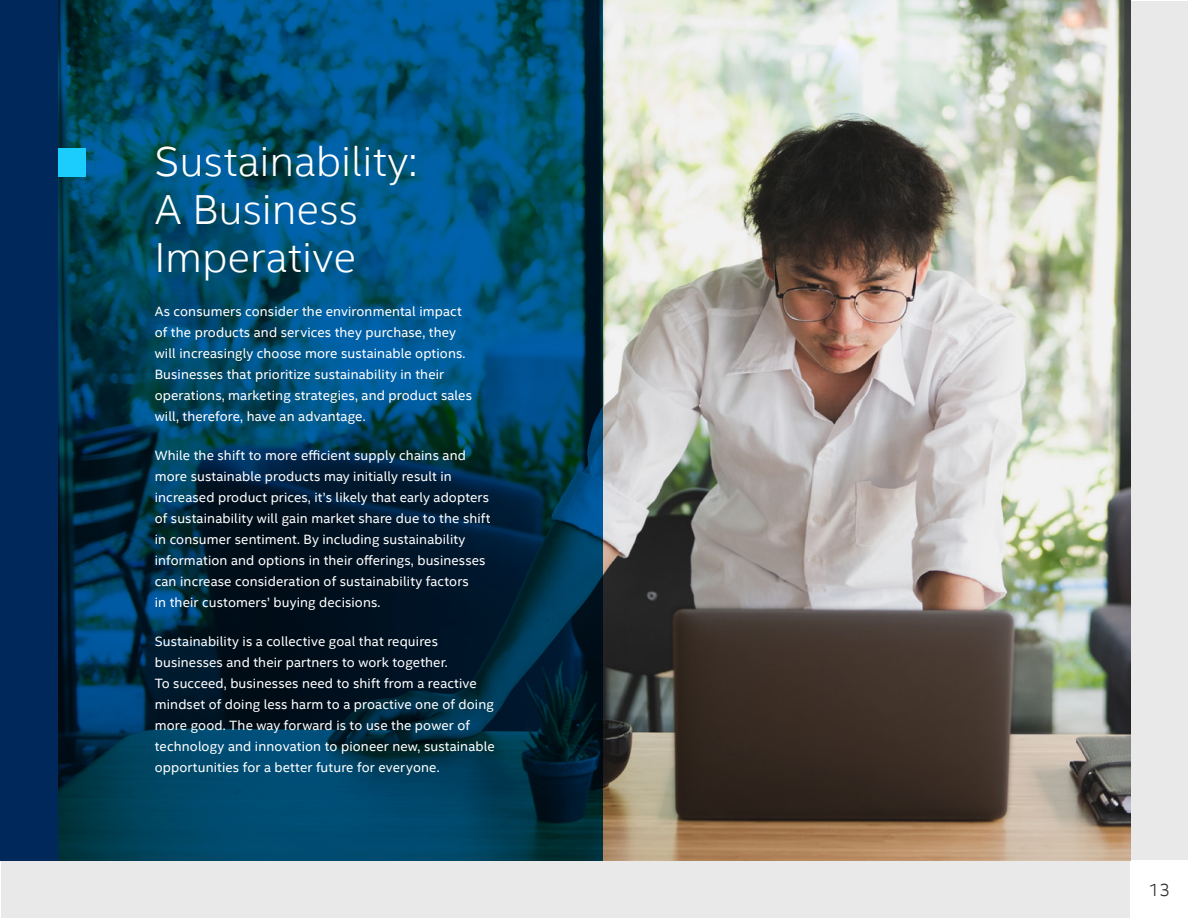
<style>
.page{position:relative;width:1188px;height:918px;background:#fff}
.page>*{position:absolute;margin:0;border:0;box-sizing:border-box;transform-origin:0 0}
.EBK_Head{font:300 42px/48px "Intel Clear";letter-spacing:.01em;color:#fff}
.t1{font:300 18px "Intel Clear";color:#262626}
.INT_body{font:13.5px/21px "Intel Clear";letter-spacing:.01em;color:#fff}
</style>
<div class="page">
<div style="left:1px;top:861px;width:1130px;height:57px;background:#e9e9e9"></div>
<div style="left:1131px;top:1px;width:57px;height:860px;background:#e9e9e9"></div>
<img style="left:603px;top:1px;width:528px;height:860px">
<svg style="left:57px;top:0;width:546px;height:861px;background:#003c5c"></svg>
<div style="left:57px;top:148px;width:29px;height:29px;background:#1acdfd"></div>
<div style="left:0;top:0;width:57px;height:861px;background:#00285a"></div>
<p class="EBK_Head" style="left:155px;top:137px;width:264px">Sustainability:<br>A Business<br>Imperative</p>
<p class="INT_body" style="left:155px;top:300px;width:319px">As consumers consider the environmental impact of the products and services they purchase, they will increasingly choose more sustainable options.<br>Businesses that prioritize sustainability in their operations, marketing strategies, and product sales will, therefore, have an advantage.</p>
<p class="INT_body" style="left:155px;top:444px;width:337px">While the shift to more efficient supply chains and more sustainable products may initially result in increased product prices, it’s likely that early adopters of sustainability will gain market share due to the shift in consumer sentiment. By including sustainability information and options in their offerings, businesses can increase consideration of sustainability factors<br>in their customers’ buying decisions.</p>
<p class="INT_body" style="left:155px;top:630px;width:341px">Sustainability is a collective goal that requires businesses and their partners to work together.<br>To succeed, businesses need to shift from a reactive mindset of doing less harm to a proactive one of doing more good. The way forward is to use the power of technology and innovation to pioneer new, sustainable opportunities for a better future for everyone.</p>
<h2 class="t1" style="left:1149px;top:878px;width:23px">13</h2>
</div>
